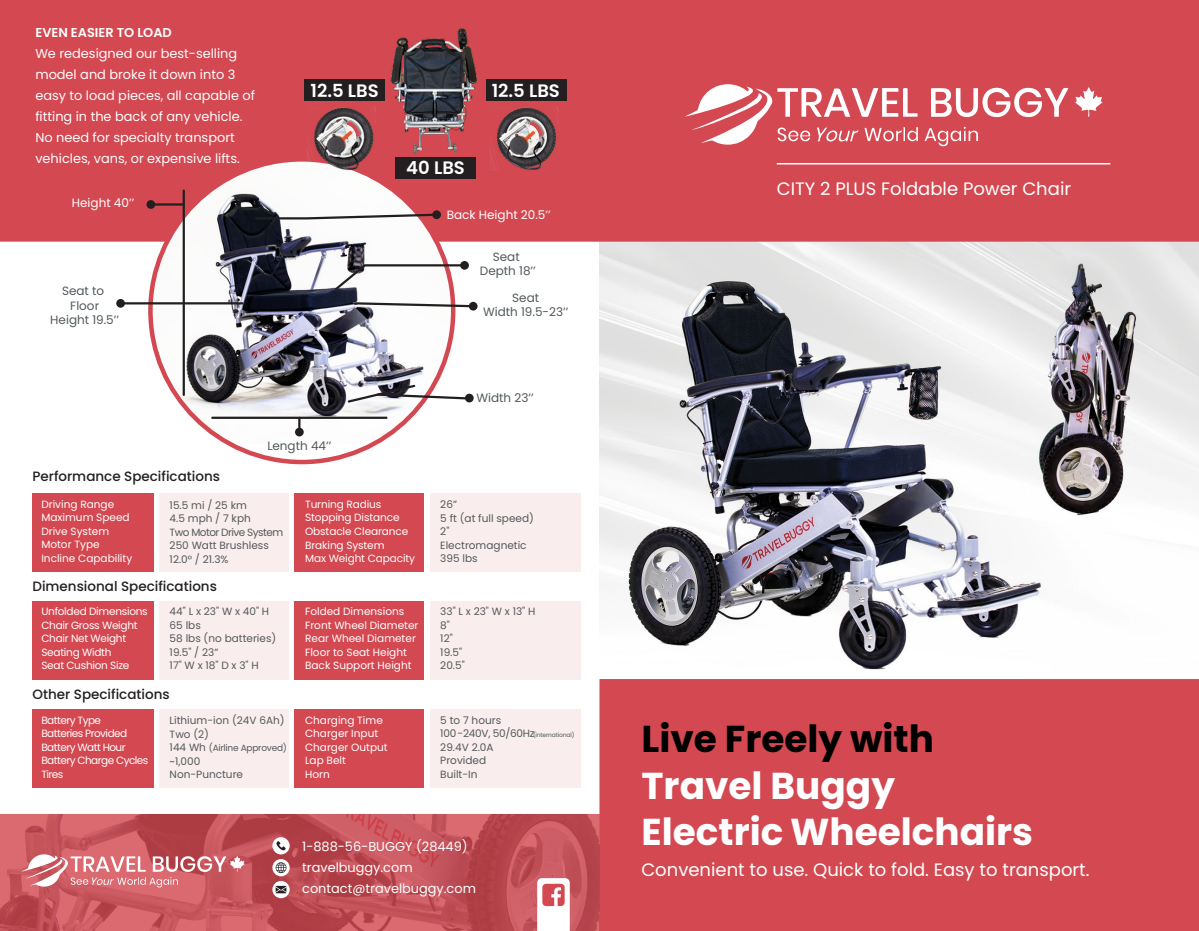
<style>
.page{position:relative;width:1199px;height:931px;background:#fff}
.page>*{position:absolute;margin:0;border:0;box-sizing:border-box;transform-origin:0 0}
.t1{font:700 37.5px/46.3px "Poppins";color:#fff}
.t2{font:700 37.5px "Poppins";color:#000}
.t3{font:18px "Poppins";color:#fff}
.t4{font:600 18px "Poppins";color:#fff}
.t5{font:500 13.5px "Poppins";color:#231f20}
.t6{font:12.9px/21px "Poppins";color:#fff}
.t7{font:600 12.9px "Poppins";color:#fff}
.t8{font:12px/14.4px "Poppins";color:#52595c;text-align:center}
.t9{font:12px "Poppins";color:#fff}
.t10{font:10.5px/13.5px "Poppins";letter-spacing:-.01em;color:#fff}
.t11{font:10.5px/13.5px "Poppins";color:#52595c}
.t12{font:10.5px/13.5px "Poppins";letter-spacing:-.05em;color:#fff}
.t13{font:9px "Poppins";letter-spacing:-.025em;color:#52595c}
.t14{font:6px "Poppins";letter-spacing:-.025em;color:#52595c}
.s1{font-size:10.5px}
</style>
<div class="page">
<img style="left:599px;top:242px;width:600px;height:428px">
<div style="left:0;top:0;width:1199px;height:242px;background:#d34851"></div>
<hr style="left:777px;top:163px;width:333px;height:2px;background:#fff">
<div style="left:599px;top:679px;width:600px;height:236px;background:#d34851"></div>
<img style="left:150px;top:159px;width:299px;height:285px">
<svg style="left:432px;top:210px;width:9px;height:9px"></svg>
<svg style="left:460px;top:261px;width:9px;height:9px"></svg>
<svg style="left:469px;top:302px;width:8px;height:9px"></svg>
<div style="left:146px;top:200px;width:9px;height:9px;background:#231f20;border-radius:50%"></div>
<div style="left:116px;top:299px;width:9px;height:9px;background:#231f20;border-radius:50%"></div>
<div style="left:295px;top:428px;width:9px;height:8px;background:#231f20;border-radius:50%"></div>
<svg style="left:254px;top:212px;width:185px;height:9px"></svg>
<hr style="left:183px;top:191px;width:2px;height:204px;background:#231f20">
<hr style="left:152px;top:203px;width:32px;height:3px;background:#231f20">
<hr style="left:123px;top:302px;width:119px;height:2px;background:#231f20">
<svg style="left:333px;top:263px;width:134px;height:29px"></svg>
<svg style="left:353px;top:301px;width:122px;height:8px"></svg>
<hr style="left:212px;top:417px;width:174px;height:2px;background:#231f20">
<svg style="left:298px;top:419px;width:2px;height:9px"></svg>
<svg style="left:346px;top:383px;width:128px;height:21px"></svg>
<svg style="left:0;top:814px;width:599px;height:117px;background:#c25159"></svg>
<div style="left:32px;top:494px;width:122px;height:78px;background:#d34851"></div>
<div style="left:158px;top:494px;width:130px;height:78px;background:#faeded"></div>
<div style="left:294px;top:494px;width:130px;height:78px;background:#d34851"></div>
<div style="left:430px;top:494px;width:150px;height:78px;background:#faeded"></div>
<div style="left:32px;top:601px;width:122px;height:78px;background:#d34851"></div>
<div style="left:158px;top:601px;width:130px;height:78px;background:#faeded"></div>
<div style="left:294px;top:601px;width:130px;height:78px;background:#d34851"></div>
<div style="left:430px;top:601px;width:150px;height:78px;background:#faeded"></div>
<div style="left:32px;top:709px;width:122px;height:79px;background:#d34851"></div>
<div style="left:158px;top:709px;width:130px;height:79px;background:#faeded"></div>
<div style="left:294px;top:709px;width:130px;height:79px;background:#d34851"></div>
<div style="left:430px;top:709px;width:150px;height:79px;background:#faeded"></div>
<div style="left:599px;top:915px;width:600px;height:16px;background:#d34851"></div>
<img style="left:291px;top:24px;width:282px;height:159px">
<div style="left:304px;top:79px;width:81px;height:22px;background:#231f20"></div>
<div style="left:395px;top:157px;width:81px;height:21px;background:#231f20"></div>
<div style="left:486px;top:79px;width:81px;height:22px;background:#231f20"></div>
<svg style="left:272px;top:859px;width:18px;height:17px"></svg>
<svg style="left:276px;top:862px;width:10px;height:11px"></svg>
<svg style="left:272px;top:881px;width:18px;height:17px"></svg>
<svg style="left:276px;top:886px;width:10px;height:7px"></svg>
<div style="left:272px;top:837px;width:18px;height:17px;background:#fff;border-radius:50%"></div>
<svg style="left:276px;top:841px;width:10px;height:10px"></svg>
<svg style="left:537px;top:878px;width:33px;height:53px"></svg>
<svg style="left:21px;top:854px;width:224px;height:36px;background:#d98187"></svg>
<svg style="left:1075px;top:87px;width:27px;height:30px"></svg>
<svg style="left:931px;top:85px;width:137px;height:32px"></svg>
<svg style="left:685px;top:84px;width:233px;height:66px"></svg>
<svg style="left:924px;top:127px;width:54px;height:19px"></svg>
<p class="t7" style="left:35px;top:25px;width:138px">EVEN EASIER TO LOAD</p>
<p class="t6" style="left:35px;top:43px;width:221px">We redesigned our best-selling model and broke it down into 3 easy to load pieces, all capable of fitting in the back of any vehicle.<br>No need for specialty transport vehicles, vans, or expensive lifts.</p>
<p class="t9" style="left:72px;top:195px;width:64px">Height 40’’</p>
<p class="t8" style="left:50px;top:284px;width:70px">Seat to<br>Floor<br>Height 19.5’’</p>
<h2 class="t4" style="left:310px;top:80px;width:70px">12.5 LBS</h2>
<p class="t8" style="left:267px;top:439px;width:66px">Length 44’’</p>
<h2 class="t4" style="left:406px;top:157px;width:60px">40 LBS</h2>
<h2 class="t4" style="left:492px;top:80px;width:70px">12.5 LBS</h2>
<p class="t9" style="left:447px;top:208px;width:105px">Back Height 20.5’’</p>
<p class="t8" style="left:480px;top:250px;width:57px">Seat<br>Depth 18’’</p>
<p class="t8" style="left:483px;top:290px;width:87px">Seat<br>Width 19.5-23’’</p>
<p class="t8" style="left:476px;top:391px;width:59px">Width 23’’</p>
<p class="t5" style="left:32px;top:469px;width:189px">Performance Specifications</p>
<p class="t10" style="left:41px;top:498px;width:92px">Driving Range<br>Maximum Speed<br>Drive System<br>Motor Type<br>Incline Capability</p>
<p class="t10" style="left:305px;top:498px;width:111px">Turning Radius<br>Stopping Distance<br>Obstacle Clearance<br>Braking System<br>Max Weight Capacity</p>
<p class="t11" style="left:170px;top:498px;width:115px">15.5 mi / 25 km<br>4.5 mph / 7 kph<br>Two Motor Drive System<br>250 Watt Brushless<br>12.0° / 21.3%</p>
<p class="t11" style="left:440px;top:498px;width:95px">26”<br>5 ft (at full speed)<br>2"<br>Electromagnetic<br>395 lbs</p>
<p class="t5" style="left:32px;top:578px;width:186px">Dimensional Specifications</p>
<p class="t10" style="left:41px;top:605px;width:108px">Unfolded Dimensions<br>Chair Gross Weight<br>Chair Net Weight<br>Seating Width<br>Seat Cushion Size</p>
<p class="t10" style="left:305px;top:605px;width:115px">Folded Dimensions<br>Front Wheel Diameter<br>Rear Wheel Diameter<br>Floor to Seat Height<br>Back Support Height</p>
<p class="t11" style="left:170px;top:605px;width:108px">44" L x 23" W x 40" H<br>65 lbs<br>58 lbs (no batteries)<br>19.5" / 23”<br>17" W x 18" D x 3" H</p>
<p class="t11" style="left:440px;top:605px;width:97px">33" L x 23" W x 13" H<br>8"<br>12"<br>19.5"<br>20.5"</p>
<p class="t5" style="left:32px;top:687px;width:139px">Other Specifications</p>
<p class="t12" style="left:41px;top:713px;width:109px">Battery Type<br>Batteries Provided<br>Battery Watt Hour<br>Battery Charge Cycles<br>Tires</p>
<p class="t10" style="left:305px;top:713px;width:84px">Charging Time<br>Charger Input<br>Charger Output<br>Lap Belt<br>Horn</p>
<p class="t11" style="left:170px;top:714px;width:116px">Lithium-ion (24V 6Ah)<br>Two (2)</p>
<p class="t13" style="left:170px;top:743px;width:119px"><span class="s1">144 Wh</span> (Airline Approved)</p>
<p class="t11" style="left:170px;top:754px;width:75px">~1,000<br>Non-Puncture</p>
<p class="t11" style="left:440px;top:713px;width:96px">5 to 7 hours<br>100 -240V, 50/60Hz<br>29.4V 2.0A<br>Provided<br>Built-In</p>
<p class="t14" style="left:533px;top:731px;width:43px">(international)</p>
<p class="t6" style="left:302px;top:836px;width:175px">1-888-56-BUGGY (28449) travelbuggy.com contact@travelbuggy.com</p>
<h2 class="t3" style="left:777px;top:178px;width:296px">CITY 2 PLUS Foldable Power Chair</h2>
<h1 class="t2" style="left:641px;top:717px;width:294px">Live Freely with</h1>
<h1 class="t1" style="left:641px;top:762px;width:393px">Travel Buggy<br>Electric Wheelchairs</h1>
<h2 class="t3" style="left:641px;top:859px;width:450px">Convenient to use. Quick to fold. Easy to transport.</h2>
</div>
